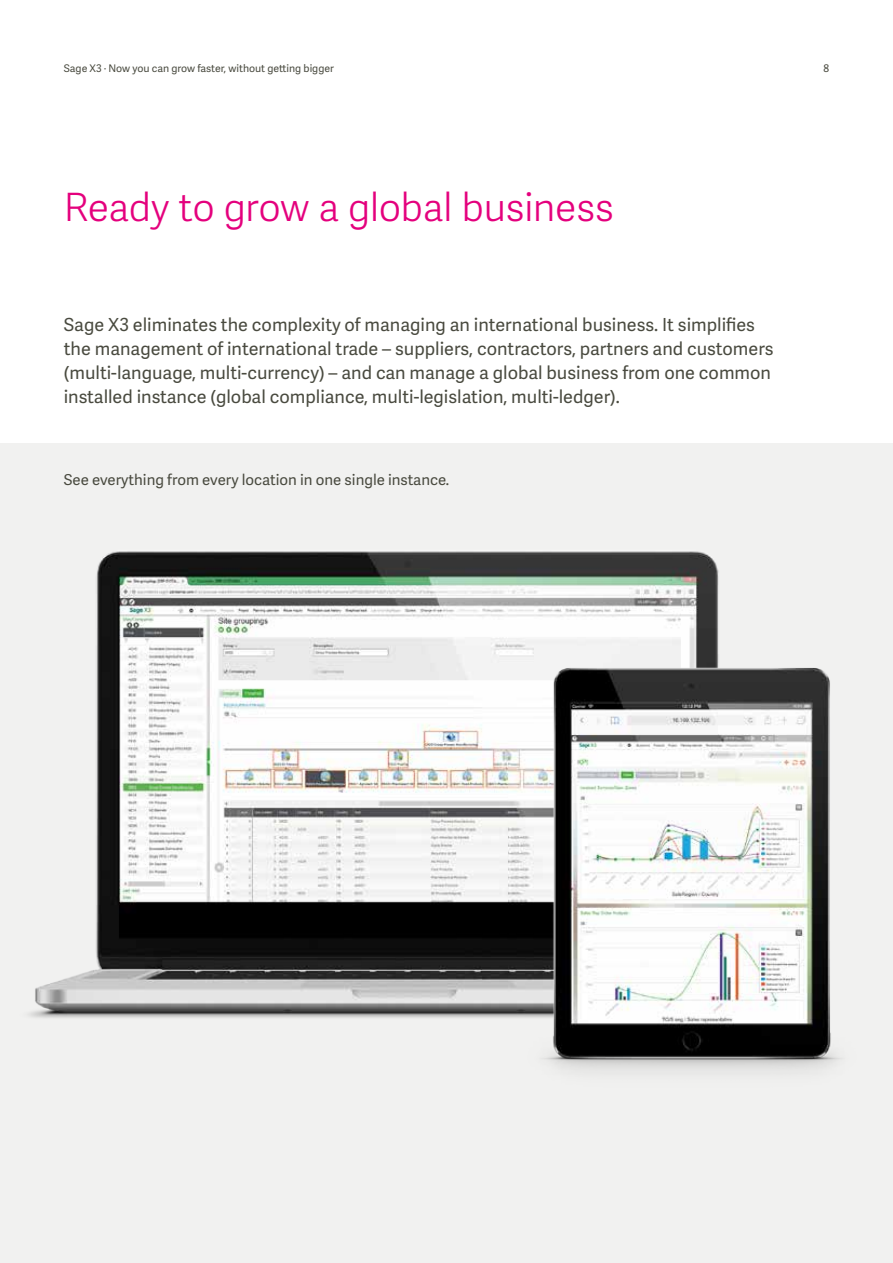
<style>
.page{position:relative;width:893px;height:1263px;background:#fff}
.page>*{position:absolute;margin:0;border:0;box-sizing:border-box;transform-origin:0 0}
.t1{font:39px "Adelle Sans SAGE Lt";letter-spacing:-.01em;color:#e4007d}
.t2{font:18px/24px "Adelle Sans SAGE";color:#494a3f}
.t3{font:15px "Adelle Sans SAGE";color:#494a3f}
.t4{font:10.5px "Adelle Sans SAGE";color:#494a3f}
</style>
<div class="page">
<div style="left:0;top:443px;width:893px;height:820px;background:#f1f1f0"></div>
<img style="left:28px;top:551px;width:691px;height:467px">
<img style="left:424px;top:614px;width:418px;height:457px">
<p class="t4" style="left:64px;top:61px;width:272px">Sage X3 · Now you can grow faster, without getting bigger</p>
<p class="t4" style="left:823px;top:61px;width:7px">8</p>
<h1 class="t1" style="left:64px;top:179px;width:552px">Ready to grow a global business</h1>
<p class="t2" style="left:64px;top:312px;width:711px">Sage X3 eliminates the complexity of managing an international business. It simplifies the management of international trade – suppliers, contractors, partners and customers (multi-language, multi-currency) – and can manage a global business from one common installed instance (global compliance, multi-legislation, multi-ledger).</p>
<p class="t3" style="left:64px;top:469px;width:387px">See everything from every location in one single instance.</p>
</div>
